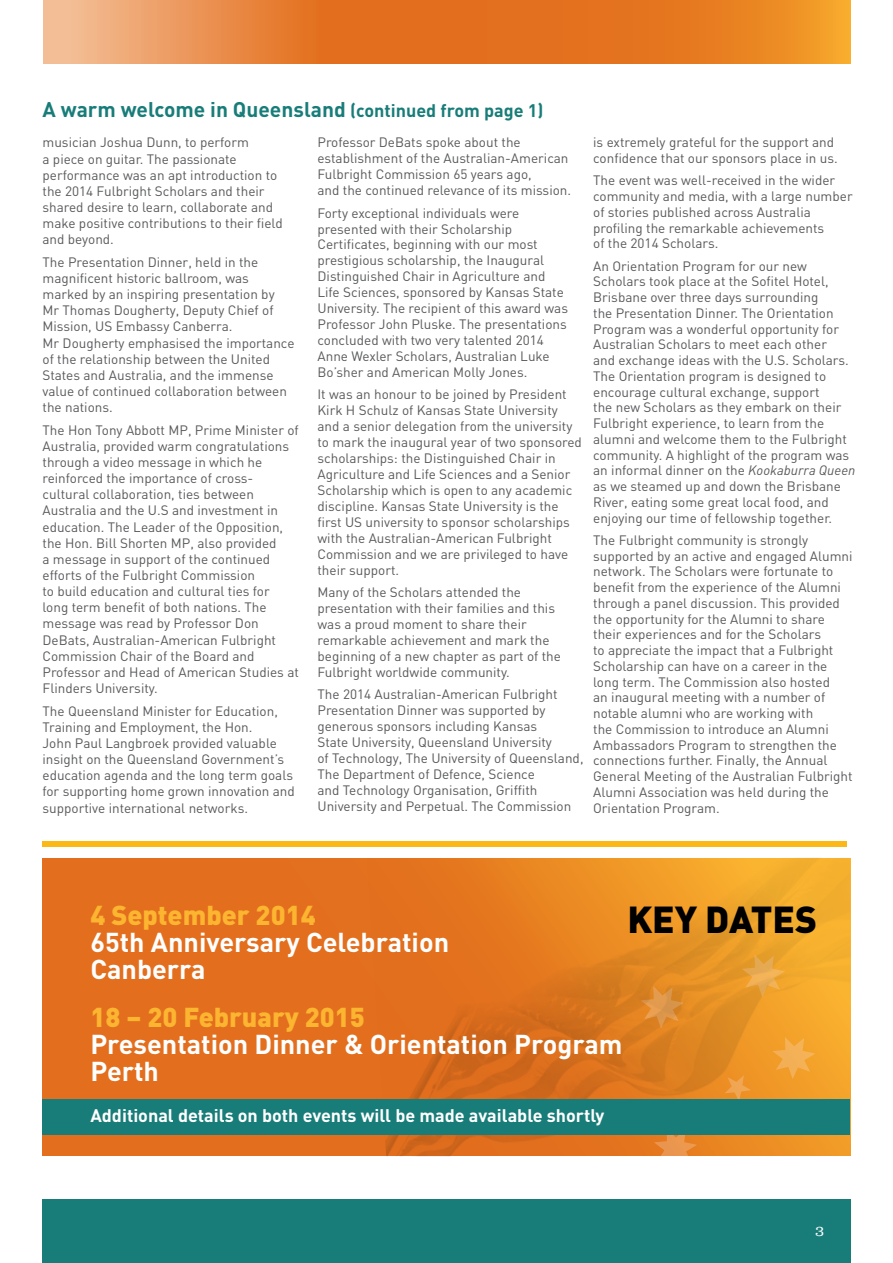
<style>
.page{position:relative;width:893px;height:1263px;background:#fff}
.page>*{position:absolute;margin:0;border:0;box-sizing:border-box;transform-origin:0 0}
.t1{font:900 37.2px "DIN";color:#000}
.t2{font:700 27px/27px "DIN";color:#fff}
.t3{font:900 27px "DIN";color:#fcb530}
.t4{font:700 21px "DIN";color:#187d79}
.t5{font:700 18px "DIN";color:#fff}
.t6{font:300 15px "Clarendon";color:#fff}
.t7{font:13.5px/15.8px "DIN";color:#58595b}
.s1{font-size:18px}
.s2{font-style:italic}
</style>
<div class="page">
<svg style="left:43px;top:0;width:807px;height:64px;background:#e88435"></svg>
<div style="left:42px;top:1199px;width:808px;height:64px;background:#187d79"></div>
<div style="left:43px;top:841px;width:804px;height:6px;background:#fcb816"></div>
<div style="left:43px;top:858px;width:807px;height:298px;background:#e36f1e"></div>
<img style="left:385px;top:857px;width:465px;height:300px">
<div style="left:43px;top:1099px;width:807px;height:36px;background:#187d79"></div>
<h3 class="t4" style="left:43px;top:95px;width:503px">A warm welcome in Queensland <span class="s1">(continued from page 1)</span></h3>
<p class="t7" style="left:43px;top:134px;width:242px;line-height:16.2px">musician Joshua Dunn, to perform<br>a piece on guitar. The passionate performance was an apt introduction to the 2014 Fulbright Scholars and their shared desire to learn, collaborate and make positive contributions to their field and beyond.</p>
<p class="t7" style="left:43px;top:254px;width:253px;line-height:16.2px">The Presentation Dinner, held in the magnificent historic ballroom, was marked by an inspiring presentation by Mr Thomas Dougherty, Deputy Chief of Mission, US Embassy Canberra.<br>Mr Dougherty emphasised the importance of the relationship between the United States and Australia, and the immense value of continued collaboration between the nations.</p>
<p class="t7" style="left:43px;top:421px;width:258px;line-height:16.2px">The Hon Tony Abbott MP, Prime Minister of Australia, provided warm congratulations through a video message in which he reinforced the importance of cross&shy;cultural collaboration, ties between Australia and the U.S and investment in education. The Leader of the Opposition, the Hon. Bill Shorten MP, also provided<br>a message in support of the continued efforts of the Fulbright Commission<br>to build education and cultural ties for long term benefit of both nations. The message was read by Professor Don DeBats, Australian-American Fulbright Commission Chair of the Board and Professor and Head of American Studies at Flinders University.</p>
<p class="t7" style="left:43px;top:702px;width:254px;line-height:16.2px">The Queensland Minister for Education, Training and Employment, the Hon.<br>John Paul Langbroek provided valuable insight on the Queensland Government’s education agenda and the long term goals for supporting home grown innovation and supportive international networks.</p>
<p class="t7" style="left:317px;top:134px;width:255px">Professor DeBats spoke about the establishment of the Australian-American Fulbright Commission 65 years ago,<br>and the continued relevance of its mission.</p>
<p class="t7" style="left:317px;top:204px;width:252px">Forty exceptional individuals were presented with their Scholarship Certificates, beginning with our most prestigious scholarship, the Inaugural Distinguished Chair in Agriculture and Life Sciences, sponsored by Kansas State University. The recipient of this award was Professor John Pluske. The presentations concluded with two very talented 2014<br>Anne Wexler Scholars, Australian Luke Bo’sher and American Molly Jones.</p>
<p class="t7" style="left:317px;top:386px;width:266px">It was an honour to be joined by President Kirk H Schulz of Kansas State University and a senior delegation from the university to mark the inaugural year of two sponsored scholarships: the Distinguished Chair in Agriculture and Life Sciences and a Senior Scholarship which is open to any academic discipline. Kansas State University is the first US university to sponsor scholarships with the Australian-American Fulbright Commission and we are privileged to have their support.</p>
<p class="t7" style="left:317px;top:584px;width:245px">Many of the Scholars attended the presentation with their families and this was a proud moment to share their remarkable achievement and mark the beginning of a new chapter as part of the Fulbright worldwide community.</p>
<p class="t7" style="left:317px;top:686px;width:268px">The 2014 Australian-American Fulbright Presentation Dinner was supported by generous sponsors including Kansas<br>State University, Queensland University<br>of Technology, The University of Queensland, The Department of Defence, Science<br>and Technology Organisation, Griffith University and Perpetual. The Commission</p>
<p class="t7" style="left:593px;top:134px;width:246px">is extremely grateful for the support and confidence that our sponsors place in us.</p>
<p class="t7" style="left:593px;top:172px;width:261px">The event was well-received in the wider community and media, with a large number of stories published across Australia profiling the remarkable achievements<br>of the 2014 Scholars.</p>
<p class="t7" style="left:593px;top:257px;width:264px">An Orientation Program for our new Scholars took place at the Sofitel Hotel, Brisbane over three days surrounding<br>the Presentation Dinner. The Orientation Program was a wonderful opportunity for Australian Scholars to meet each other<br>and exchange ideas with the U.S. Scholars.<br>The Orientation program is designed to encourage cultural exchange, support<br>the new Scholars as they embark on their Fulbright experience, to learn from the alumni and welcome them to the Fulbright community. A highlight of the program was an informal dinner on the <span class="s2">Kookaburra Queen </span>as we steamed up and down the Brisbane River, eating some great local food, and enjoying our time of fellowship together.</p>
<p class="t7" style="left:593px;top:532px;width:261px">The Fulbright community is strongly supported by an active and engaged Alumni network. The Scholars were fortunate to benefit from the experience of the Alumni through a panel discussion. This provided the opportunity for the Alumni to share their experiences and for the Scholars<br>to appreciate the impact that a Fulbright Scholarship can have on a career in the long term. The Commission also hosted<br>an inaugural meeting with a number of notable alumni who are working with<br>the Commission to introduce an Alumni Ambassadors Program to strengthen the connections further. Finally, the Annual General Meeting of the Australian Fulbright Alumni Association was held during the Orientation Program.</p>
<h2 class="t3" style="left:90px;top:897px;width:227px">4 September 2014</h2>
<h2 class="t2" style="left:90px;top:928px;width:360px">65th Anniversary Celebration<br>Canberra</h2>
<h2 class="t3" style="left:90px;top:1000px;width:276px">18 – 20 February 2015</h2>
<h2 class="t2" style="left:90px;top:1030px;width:534px">Presentation Dinner &amp; Orientation Program<br>Perth</h2>
<h3 class="t5" style="left:90px;top:1103px;width:516px">Additional details on both events will be made available shortly</h3>
<h1 class="t1" style="left:627px;top:895px;width:191px">KEY DATES</h1>
<p class="t6" style="left:815px;top:1222px;width:11px">3</p>
</div>
